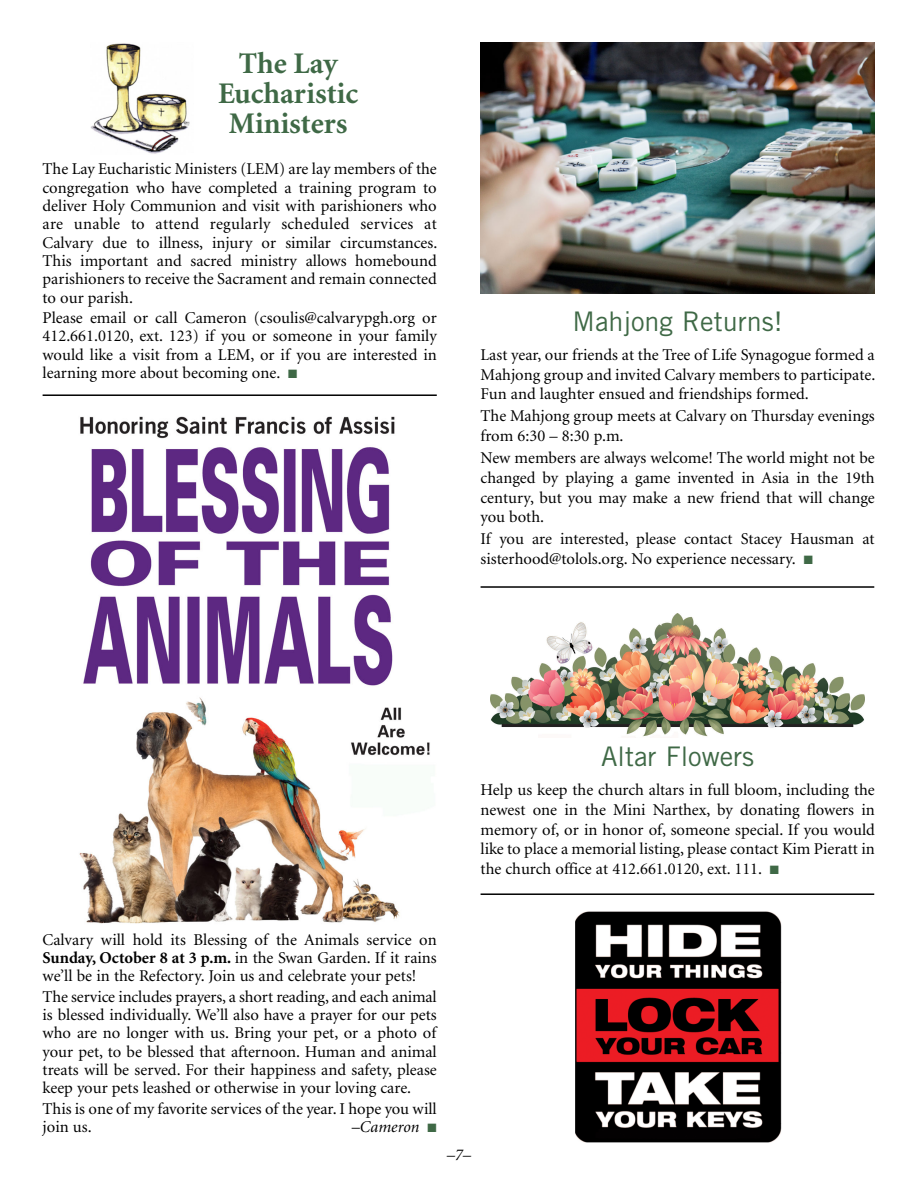
<style>
.page{position:relative;width:918px;height:1188px;background:#fff}
.page>*{position:absolute;margin:0;border:0;box-sizing:border-box;transform-origin:0 0}
.t1{font:700 30px/30px "Minion";color:#3f6946;text-align:center}
.t2{font:27px "Trade Gothic";color:#3f6946}
.t3{font:16.5px/18.3px "Minion";color:#000;text-align:justify}
.t4{font:italic 16.5px "Minion";color:#000}
.s1{color:#3f6946}
.s2{font-weight:700}
.s3{font-style:normal}
</style>
<div class="page">
<hr style="left:481px;top:586px;width:393px;height:2px;background:#000">
<img style="left:490px;top:613px;width:375px;height:124px">
<img style="left:481px;top:43px;width:393px;height:250px">
<img style="left:91px;top:43px;width:99px;height:111px">
<hr style="left:43px;top:394px;width:394px;height:2px;background:#000">
<img style="left:575px;top:911px;width:207px;height:232px">
<hr style="left:481px;top:893px;width:393px;height:2px;background:#000">
<img style="left:79px;top:416px;width:351px;height:508px">
<h1 class="t1" style="left:218px;top:51px;width:142px">The Lay<br>Eucharistic<br>Ministers</h1>
<p class="t3" style="left:43px;top:161px;width:396px">The Lay Eucharistic Ministers (LEM) are lay members of the congregation who have completed a training program to deliver Holy Communion and visit with parishioners who are unable to attend regularly scheduled services at Calvary due to illness, injury or similar circumstances.<br>This important and sacred ministry allows homebound parishioners to receive the Sacrament and remain connected to our parish.</p>
<p class="t3" style="left:43px;top:310px;width:396px">Please email or call Cameron (csoulis@calvarypgh.org or 412.661.0120, ext. 123) if you or someone in your family would like a visit from a LEM, or if you are interested in learning more about becoming one. <span class="s1">■</span></p>
<h2 class="t2" style="left:573px;top:311px;width:212px">Mahjong Returns!</h2>
<p class="t3" style="left:481px;top:346px;width:396px;line-height:19.8px">Last year, our friends at the Tree of Life Synagogue formed a Mahjong group and invited Calvary members to participate.<br>Fun and laughter ensued and friendships formed.</p>
<p class="t3" style="left:481px;top:408px;width:396px;line-height:19.8px">The Mahjong group meets at Calvary on Thursday evenings from 6:30 – 8:30 p.m.</p>
<p class="t3" style="left:481px;top:449px;width:396px;line-height:19.8px">New members are always welcome! The world might not be changed by playing a game invented in Asia in the 19th century, but you may make a new friend that will change you both.</p>
<p class="t3" style="left:481px;top:531px;width:396px;line-height:19.8px">If you are interested, please contact Stacey Hausman at sisterhood@tolols.org. No experience necessary. <span class="s1">■</span></p>
<h2 class="t2" style="left:601px;top:747px;width:155px">Altar Flowers</h2>
<p class="t3" style="left:481px;top:781px;width:396px;line-height:19.8px">Help us keep the church altars in full bloom, including the newest one in the Mini Narthex, by donating flowers in memory of, or in honor of, someone special. If you would like to place a memorial listing, please contact Kim Pieratt in the church office at 412.661.0120, ext. 111. <span class="s1">■</span></p>
<p class="t3" style="left:43px;top:932px;width:396px">Calvary will hold its Blessing of the Animals service on <span class="s2">Sunday, October 8 at 3 p.m.</span> in the Swan Garden. If it rains we’ll be in the Refectory. Join us and celebrate your pets!</p>
<p class="t3" style="left:43px;top:989px;width:396px">The service includes prayers, a short reading, and each animal is blessed individually. We’ll also have a prayer for our pets who are no longer with us. Bring your pet, or a photo of your pet, to be blessed that afternoon. Human and animal treats will be served. For their happiness and safety, please keep your pets leashed or otherwise in your loving care.</p>
<p class="t3" style="left:43px;top:1101px;width:396px">This is one of my favorite services of the year. I hope you will join us.</p>
<p class="t4" style="left:352px;top:1120px;width:86px"><span class="s3">–</span>Cameron <span class="s1">■</span></p>
<p class="t4" style="left:447px;top:1148px;width:26px">–7–</p>
</div>
